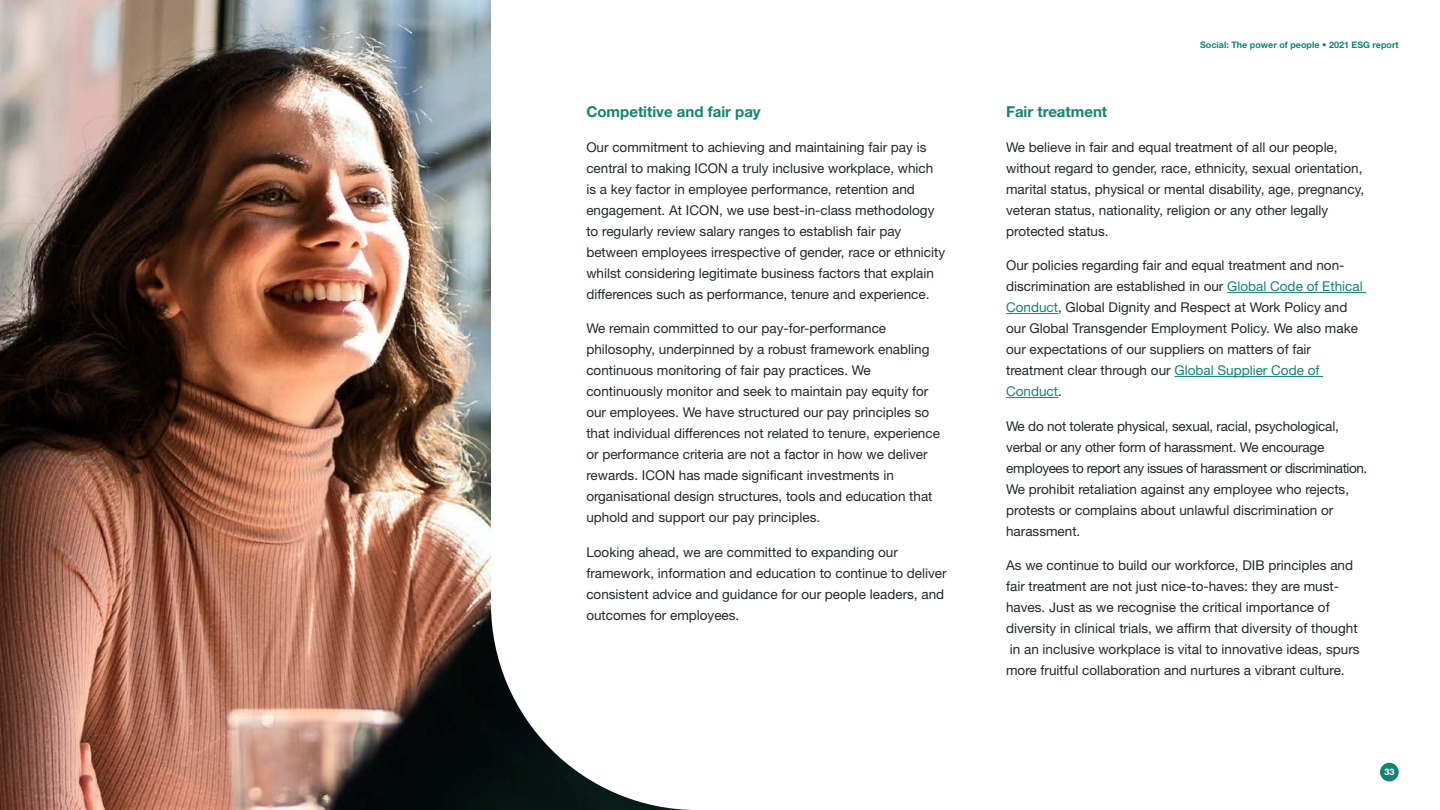
<style>
.page{position:relative;width:1440px;height:810px;background:#fff}
.page>*{position:absolute;margin:0;border:0;box-sizing:border-box;transform-origin:0 0}
.t1{font:700 15px "Helvetica Neue LT Std";color:#128474}
.t2{font:13.5px/21px "Helvetica Neue LT Std";color:#242828}
.t3{font:700 9px "Helvetica Neue LT Std";color:#128474}
.t4{font:700 9px "Helvetica Neue LT Std";color:#fff}
.s1{color:#128474}
</style>
<div class="page">
<img style="left:0;top:0;width:491px;height:810px">
<svg style="left:491px;top:292px;width:907px;height:518px"></svg>
<div style="left:1380px;top:763px;width:19px;height:19px;background:#128474;border-radius:50%"></div>
<hr style="left:1227px;top:292px;width:139px;height:1px;background:#128474">
<hr style="left:1006px;top:313px;width:52px;height:1px;background:#128474">
<hr style="left:1174px;top:376px;width:149px;height:1px;background:#128474">
<hr style="left:1006px;top:397px;width:52px;height:1px;background:#128474">
<p class="t1" style="left:586px;top:103px;width:176px">Competitive and fair pay</p>
<p class="t2" style="left:586px;top:136px;width:360px">Our commitment to achieving and maintaining fair pay is central to making ICON a truly inclusive workplace, which is a key factor in employee performance, retention and engagement. At ICON, we use best-in-class methodology to regularly review salary ranges to establish fair pay between employees irrespective of gender, race or ethnicity whilst considering legitimate business factors that explain differences such as performance, tenure and experience.</p>
<p class="t2" style="left:586px;top:318px;width:355px">We remain committed to our pay-for-performance philosophy, underpinned by a robust framework enabling continuous monitoring of fair pay practices. We continuously monitor and seek to maintain pay equity for our employees. We have structured our pay principles so that individual differences not related to tenure, experience or performance criteria are not a factor in how we deliver rewards. ICON has made significant investments in organisational design structures, tools and education that uphold and support our pay principles.</p>
<p class="t2" style="left:586px;top:541px;width:362px">Looking ahead, we are committed to expanding our framework, information and education to continue to deliver consistent advice and guidance for our people leaders, and outcomes for employees.</p>
<p class="t3" style="left:1200px;top:39px;width:200px">Social: The power of people • 2021 ESG report</p>
<p class="t1" style="left:1006px;top:103px;width:103px">Fair treatment</p>
<p class="t2" style="left:1006px;top:136px;width:360px">We believe in fair and equal treatment of all our people, without regard to gender, race, ethnicity, sexual orientation, marital status, physical or mental disability, age, pregnancy, veteran status, nationality, religion or any other legally protected status.</p>
<p class="t2" style="left:1006px;top:255px;width:358px">Our policies regarding fair and equal treatment and non&shy;discrimination are established in our <span class="s1">Global Code of Ethical Conduct</span>, Global Dignity and Respect at Work Policy and our Global Transgender Employment Policy. We also make our expectations of our suppliers on matters of fair treatment clear through our <span class="s1">Global Supplier Code of Conduct</span>.</p>
<p class="t2" style="left:1006px;top:415px;width:363px">We do not tolerate physical, sexual, racial, psychological, verbal or any other form of harassment. We encourage employees to report any issues of harassment or discrimination.<br>We prohibit retaliation against any employee who rejects, protests or complains about unlawful discrimination or harassment.</p>
<p class="t2" style="left:1006px;top:555px;width:355px">As we continue to build our workforce, DIB principles and fair treatment are not just nice-to-haves: they are must&shy;haves. Just as we recognise the critical importance of diversity in clinical trials, we affirm that diversity of thought in an inclusive workplace is vital to innovative ideas, spurs more fruitful collaboration and nurtures a vibrant culture.</p>
<p class="t4" style="left:1384px;top:766px;width:12px">33</p>
</div>
